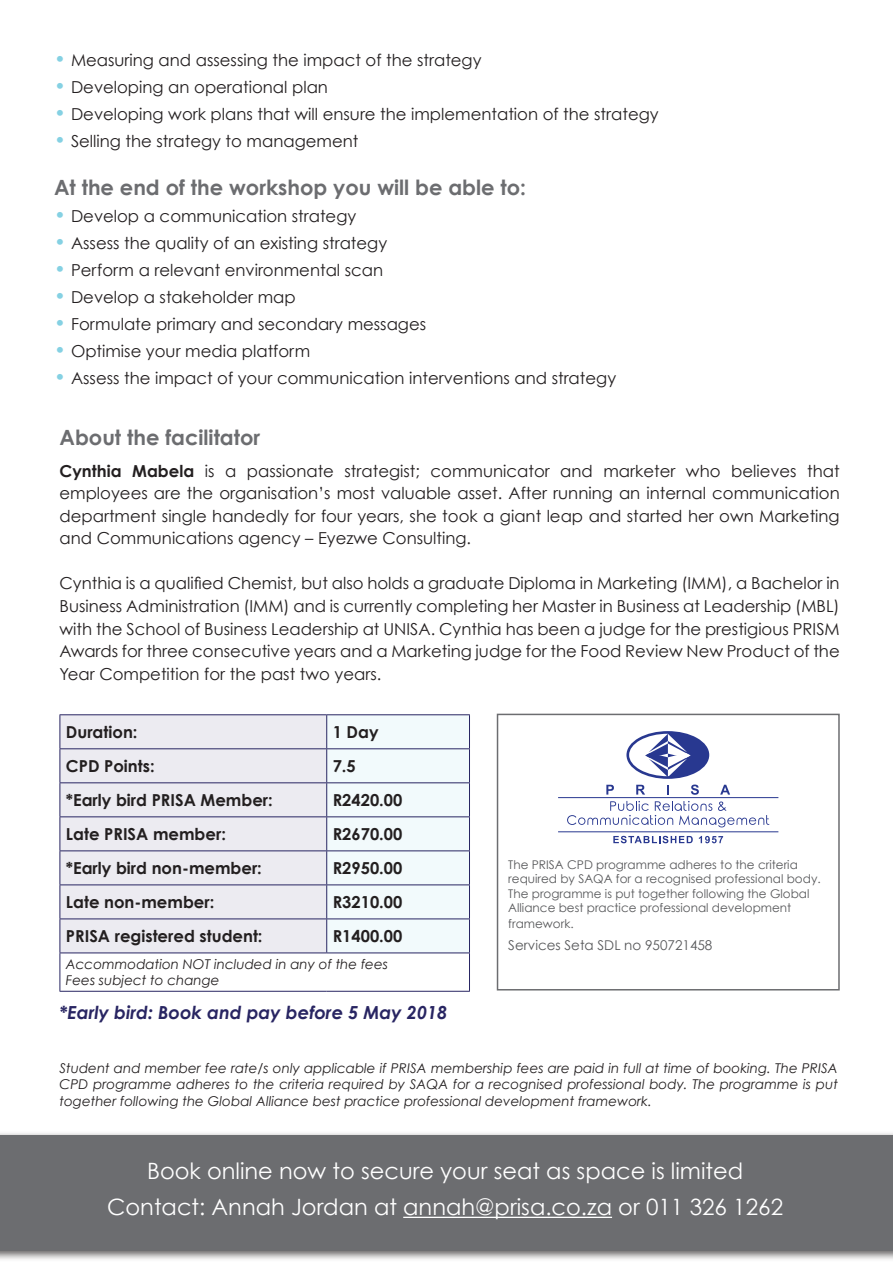
<style>
.page{position:relative;width:893px;height:1263px;background:#fff}
.page>*{position:absolute;margin:0;border:0;box-sizing:border-box;transform-origin:0 0}
.t1{font:22.5px "Century Gothic";color:#fff}
.t2{font:700 21px "Century Gothic";color:#6c6d70}
.t3{font:italic 700 18px "Century Gothic";color:#282562}
.t4{font:16.5px/22.5px "Century Gothic";color:#231f20;text-align:justify}
.t5{font:700 16.5px "Century Gothic";color:#231f20}
.t6{font:italic 13.5px/16.2px "Century Gothic";color:#231f20;text-align:justify}
.t7{font:13.5px "Century Gothic";color:#57585a}
.t8{font:12px/14.4px "Century Gothic";color:#57585a}
.s1{font-size:19.5px;color:#85d1e3}
.s2{font-weight:700}
</style>
<div class="page">
<div style="left:497px;top:714px;width:343px;height:276px;border:2px solid #6c6d70"></div>
<div style="left:61px;top:715px;width:265px;height:237px;background:#ecebf1"></div>
<div style="left:327px;top:715px;width:142px;height:237px;background:#f2fafc"></div>
<hr style="left:60px;top:714px;width:267px;height:1px;background:#282562">
<hr style="left:60px;top:715px;width:1px;height:33px;background:#282562">
<hr style="left:327px;top:714px;width:143px;height:1px;background:#282562">
<hr style="left:326px;top:715px;width:1px;height:33px;background:#282562">
<hr style="left:469px;top:715px;width:1px;height:33px;background:#282562">
<hr style="left:60px;top:748px;width:267px;height:1px;background:#282562">
<hr style="left:60px;top:749px;width:1px;height:33px;background:#282562">
<hr style="left:327px;top:748px;width:143px;height:1px;background:#282562">
<hr style="left:326px;top:749px;width:1px;height:33px;background:#282562">
<hr style="left:469px;top:749px;width:1px;height:33px;background:#282562">
<hr style="left:60px;top:782px;width:267px;height:1px;background:#282562">
<hr style="left:60px;top:783px;width:1px;height:33px;background:#282562">
<hr style="left:327px;top:782px;width:143px;height:1px;background:#282562">
<hr style="left:326px;top:783px;width:1px;height:33px;background:#282562">
<hr style="left:469px;top:783px;width:1px;height:33px;background:#282562">
<hr style="left:60px;top:816px;width:267px;height:1px;background:#282562">
<hr style="left:60px;top:817px;width:1px;height:33px;background:#282562">
<hr style="left:327px;top:816px;width:143px;height:1px;background:#282562">
<hr style="left:326px;top:817px;width:1px;height:33px;background:#282562">
<hr style="left:469px;top:817px;width:1px;height:33px;background:#282562">
<hr style="left:60px;top:850px;width:267px;height:1px;background:#282562">
<hr style="left:60px;top:851px;width:1px;height:33px;background:#282562">
<hr style="left:327px;top:850px;width:143px;height:1px;background:#282562">
<hr style="left:326px;top:851px;width:1px;height:33px;background:#282562">
<hr style="left:469px;top:851px;width:1px;height:33px;background:#282562">
<hr style="left:60px;top:884px;width:267px;height:1px;background:#282562">
<hr style="left:60px;top:885px;width:1px;height:33px;background:#282562">
<hr style="left:327px;top:884px;width:143px;height:1px;background:#282562">
<hr style="left:326px;top:885px;width:1px;height:33px;background:#282562">
<hr style="left:469px;top:885px;width:1px;height:33px;background:#282562">
<hr style="left:60px;top:918px;width:267px;height:1px;background:#282562">
<hr style="left:60px;top:919px;width:1px;height:33px;background:#282562">
<hr style="left:327px;top:918px;width:143px;height:1px;background:#282562">
<hr style="left:326px;top:919px;width:1px;height:33px;background:#282562">
<hr style="left:469px;top:919px;width:1px;height:33px;background:#282562">
<hr style="left:60px;top:952px;width:267px;height:1px;background:#282562">
<hr style="left:60px;top:953px;width:1px;height:38px;background:#282562">
<hr style="left:327px;top:952px;width:143px;height:1px;background:#282562">
<hr style="left:469px;top:953px;width:1px;height:38px;background:#282562">
<hr style="left:60px;top:991px;width:267px;height:1px;background:#282562">
<hr style="left:327px;top:991px;width:143px;height:1px;background:#282562">
<hr style="left:558px;top:797px;width:220px;height:1px;background:#283890">
<hr style="left:558px;top:831px;width:220px;height:1px;background:#283890">
<svg style="left:606px;top:785px;width:8px;height:9px"></svg>
<svg style="left:720px;top:785px;width:10px;height:9px"></svg>
<svg style="left:613px;top:836px;width:80px;height:7px"></svg>
<svg style="left:699px;top:836px;width:24px;height:7px"></svg>
<svg style="left:567px;top:801px;width:202px;height:26px"></svg>
<svg style="left:626px;top:731px;width:83px;height:64px"></svg>
<div style="left:0;top:1130px;width:893px;height:132px;background:#231f20;opacity:.75"></div>
<div style="left:0;top:1135px;width:893px;height:115px;background:#6c6d70"></div>
<hr style="left:403px;top:1217px;width:209px;height:1px;background:#fff">
<p class="t4" style="left:54px;top:49px;width:429px"><span class="s1">•</span> Measuring and assessing the impact of the strategy</p>
<p class="t4" style="left:54px;top:76px;width:275px"><span class="s1">•</span> Developing an operational plan</p>
<p class="t4" style="left:54px;top:103px;width:606px"><span class="s1">•</span> Developing work plans that will ensure the implementation of the strategy</p>
<p class="t4" style="left:54px;top:130px;width:306px"><span class="s1">•</span> Selling the strategy to management</p>
<p class="t2" style="left:54px;top:174px;width:474px">At the end of the workshop you will be able to:</p>
<p class="t4" style="left:54px;top:205px;width:304px"><span class="s1">•</span> Develop a communication strategy</p>
<p class="t4" style="left:54px;top:232px;width:335px"><span class="s1">•</span> Assess the quality of an existing strategy</p>
<p class="t4" style="left:54px;top:259px;width:331px"><span class="s1">•</span> Perform a relevant environmental scan</p>
<p class="t4" style="left:54px;top:286px;width:243px"><span class="s1">•</span> Develop a stakeholder map</p>
<p class="t4" style="left:54px;top:313px;width:374px"><span class="s1">•</span> Formulate primary and secondary messages</p>
<p class="t4" style="left:54px;top:340px;width:258px"><span class="s1">•</span> Optimise your media platform</p>
<p class="t4" style="left:54px;top:367px;width:564px"><span class="s1">•</span> Assess the impact of your communication interventions and strategy</p>
<p class="t2" style="left:60px;top:424px;width:202px">About the facilitator</p>
<p class="t4" style="left:60px;top:459px;width:782px"><span class="s2">Cynthia Mabela</span> is a passionate strategist; communicator and marketer who believes that employees are the organisation’s most valuable asset. After running an internal communication department single handedly for four years, she took a giant leap and started her own Marketing and Communications agency – Eyezwe Consulting.</p>
<p class="t4" style="left:60px;top:572px;width:782px">Cynthia is a qualified Chemist, but also holds a graduate Diploma in Marketing (IMM), a Bachelor in Business Administration (IMM) and is currently completing her Master in Business at Leadership (MBL) with the School of Business Leadership at UNISA. Cynthia has been a judge for the prestigious PRISM Awards for three consecutive years and a Marketing judge for the Food Review New Product of the Year Competition for the past two years.</p>
<p class="t5" style="left:66px;top:722px;width:73px">Duration:</p>
<p class="t5" style="left:333px;top:722px;width:47px">1 Day</p>
<p class="t5" style="left:66px;top:756px;width:90px">CPD Points:</p>
<p class="t5" style="left:333px;top:756px;width:25px">7.5</p>
<p class="t5" style="left:66px;top:790px;width:208px">*Early bird PRISA Member:</p>
<p class="t5" style="left:333px;top:790px;width:71px">R2420.00</p>
<p class="t5" style="left:66px;top:824px;width:162px">Late PRISA member:</p>
<p class="t5" style="left:333px;top:824px;width:71px">R2670.00</p>
<p class="t5" style="left:66px;top:858px;width:198px">*Early bird non-member:</p>
<p class="t5" style="left:333px;top:858px;width:71px">R2950.00</p>
<p class="t5" style="left:66px;top:892px;width:150px">Late non-member:</p>
<p class="t5" style="left:333px;top:892px;width:71px">R3210.00</p>
<p class="t5" style="left:66px;top:926px;width:198px">PRISA registered student:</p>
<p class="t5" style="left:333px;top:926px;width:71px">R1400.00</p>
<p class="t6" style="left:66px;top:956px;width:324px">Accommodation NOT included in any of the fees</p>
<p class="t6" style="left:66px;top:972px;width:155px">Fees subject to change</p>
<p class="t3" style="left:60px;top:1001px;width:389px">*Early bird: Book and pay before 5 May 2018</p>
<p class="t8" style="left:508px;top:857px;width:314px">The PRISA CPD programme adheres to the criteria required by SAQA for a recognised professional body.</p>
<p class="t8" style="left:508px;top:886px;width:303px">The programme is put together following the Global<br>Alliance best practice professional development</p>
<p class="t8" style="left:508px;top:916px;width:67px">framework.</p>
<p class="t7" style="left:508px;top:937px;width:206px">Services Seta SDL no 950721458</p>
<p class="t6" style="left:60px;top:1060px;width:780px">Student and member fee rate/s only applicable if PRISA membership fees are paid in full at time of booking. The PRISA CPD programme adheres to the criteria required by SAQA for a recognised professional body. The programme is put together following the Global Alliance best practice professional development framework.</p>
<p class="t1" style="left:147px;top:1157px;width:598px">Book online now to secure your seat as space is limited</p>
<p class="t1" style="left:107px;top:1193px;width:677px">Contact: Annah Jordan at annah@prisa.co.za or 011 326 1262</p>
</div>
